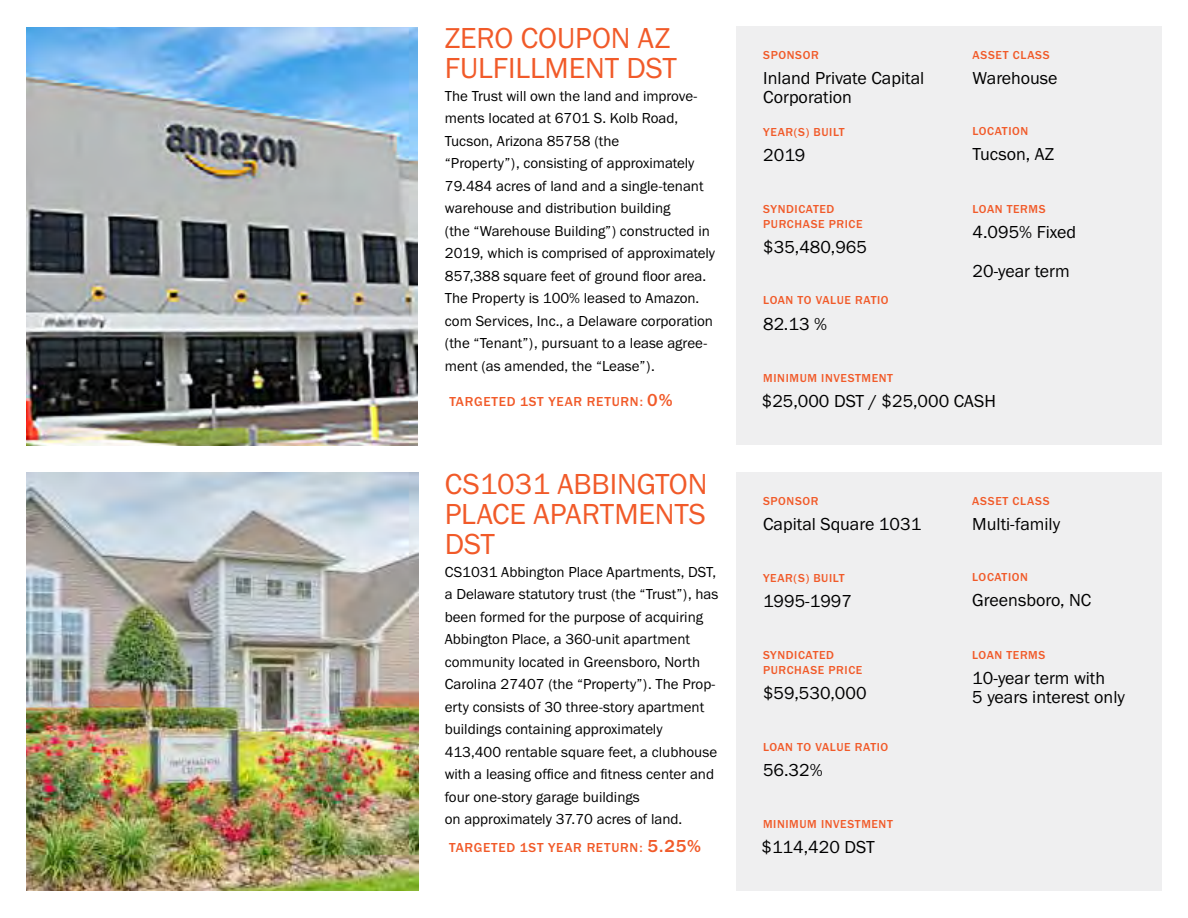
<style>
.page{position:relative;width:1188px;height:918px;background:#fff}
.page>*{position:absolute;margin:0;border:0;box-sizing:border-box;transform-origin:0 0}
.t1{font:30px/30px "Franklin Gothic URW Boo";color:#f15a29;text-align:justify}
.t2{font:18px/19.5px "Franklin Gothic URW Boo";color:#000}
.t3{font:15px/22.5px "Franklin Gothic URW Boo";color:#000}
.t4{font:500 13.5px "Franklin Gothic URW";letter-spacing:.05em;color:#f15a29}
.t5{font:500 12px/15px "Franklin Gothic URW";letter-spacing:.05em;color:#f15a29}
.s1{font-size:18px}
</style>
<div class="page">
<div style="left:736px;top:472px;width:425px;height:419px;background:#efeff0"></div>
<img style="left:27px;top:472px;width:391px;height:419px">
<div style="left:736px;top:26px;width:426px;height:419px;background:#efeff0"></div>
<img style="left:26px;top:27px;width:392px;height:419px">
<h1 class="t1" style="left:445px;top:23px;width:234px">ZERO COUPON AZ<br>FULFILLMENT DST</h1>
<p class="t3" style="left:445px;top:84px;width:272px">The Trust will own the land and improve&shy;ments located at 6701 S. Kolb Road, Tucson, Arizona 85758 (the<br>“Property”), consisting of approximately 79.484 acres of land and a single-tenant warehouse and distribution building<br>(the “Warehouse Building”) constructed in 2019, which is comprised of approximately 857,388 square feet of ground floor area.<br>The Property is 100% leased to Amazon. com Services, Inc., a Delaware corporation (the “Tenant”), pursuant to a lease agree&shy;ment (as amended, the “Lease”).</p>
<p class="t4" style="left:449px;top:394px;width:225px">TARGETED 1ST YEAR RETURN: <span class="s1">0%</span></p>
<h1 class="t1" style="left:445px;top:469px;width:264px">CS1031 ABBINGTON PLACE APARTMENTS DST</h1>
<p class="t3" style="left:445px;top:560px;width:275px">CS1031 Abbington Place Apartments, DST, a Delaware statutory trust (the “Trust”), has been formed for the purpose of acquiring Abbington Place, a 360-unit apartment community located in Greensboro, North Carolina 27407 (the “Property”). The Prop&shy;erty consists of 30 three-story apartment buildings containing approximately 413,400 rentable square feet, a clubhouse with a leasing office and fitness center and four one-story garage buildings<br>on approximately 37.70 acres of land.</p>
<p class="t4" style="left:449px;top:840px;width:253px">TARGETED 1ST YEAR RETURN: <span class="s1">5.25%</span></p>
<p class="t5" style="left:763px;top:47px;width:57px">SPONSOR</p>
<p class="t2" style="left:763px;top:68px;width:163px">Inland Private Capital<br>Corporation</p>
<p class="t5" style="left:763px;top:124px;width:83px">YEAR(S) BUILT</p>
<p class="t2" style="left:763px;top:144px;width:44px">2019</p>
<p class="t5" style="left:763px;top:201px;width:101px">SYNDICATED<br>PURCHASE PRICE</p>
<p class="t2" style="left:763px;top:237px;width:105px">$35,480,965</p>
<p class="t5" style="left:763px;top:293px;width:127px">LOAN TO VALUE RATIO</p>
<p class="t2" style="left:763px;top:314px;width:65px">82.13 %</p>
<p class="t5" style="left:763px;top:370px;width:131px">MINIMUM INVESTMENT</p>
<p class="t5" style="left:973px;top:47px;width:79px">ASSET CLASS</p>
<p class="t2" style="left:973px;top:68px;width:87px">Warehouse</p>
<p class="t5" style="left:973px;top:124px;width:57px">LOCATION</p>
<p class="t2" style="left:973px;top:144px;width:83px">Tucson, AZ</p>
<p class="t5" style="left:973px;top:201px;width:75px">LOAN TERMS</p>
<p class="t2" style="left:973px;top:212px;width:105px;line-height:39px">4.095% Fixed<br>20-year term</p>
<p class="t2" style="left:762px;top:391px;width:236px">$25,000 DST / $25,000 CASH</p>
<p class="t5" style="left:763px;top:493px;width:57px">SPONSOR</p>
<p class="t2" style="left:763px;top:514px;width:160px">Capital Square 1031</p>
<p class="t5" style="left:763px;top:570px;width:83px">YEAR(S) BUILT</p>
<p class="t2" style="left:763px;top:591px;width:91px">1995-1997</p>
<p class="t5" style="left:763px;top:647px;width:101px">SYNDICATED<br>PURCHASE PRICE</p>
<p class="t2" style="left:763px;top:683px;width:105px">$59,530,000</p>
<p class="t5" style="left:763px;top:739px;width:127px">LOAN TO VALUE RATIO</p>
<p class="t2" style="left:763px;top:760px;width:61px">56.32%</p>
<p class="t5" style="left:763px;top:816px;width:131px">MINIMUM INVESTMENT</p>
<p class="t2" style="left:762px;top:837px;width:115px">$114,420 DST</p>
<p class="t5" style="left:972px;top:493px;width:79px">ASSET CLASS</p>
<p class="t2" style="left:972px;top:514px;width:89px">Multi-family</p>
<p class="t5" style="left:972px;top:570px;width:57px">LOCATION</p>
<p class="t2" style="left:972px;top:590px;width:121px">Greensboro, NC</p>
<p class="t5" style="left:972px;top:647px;width:75px">LOAN TERMS</p>
<p class="t2" style="left:972px;top:668px;width:154px">10-year term with<br>5 years interest only</p>
</div>
